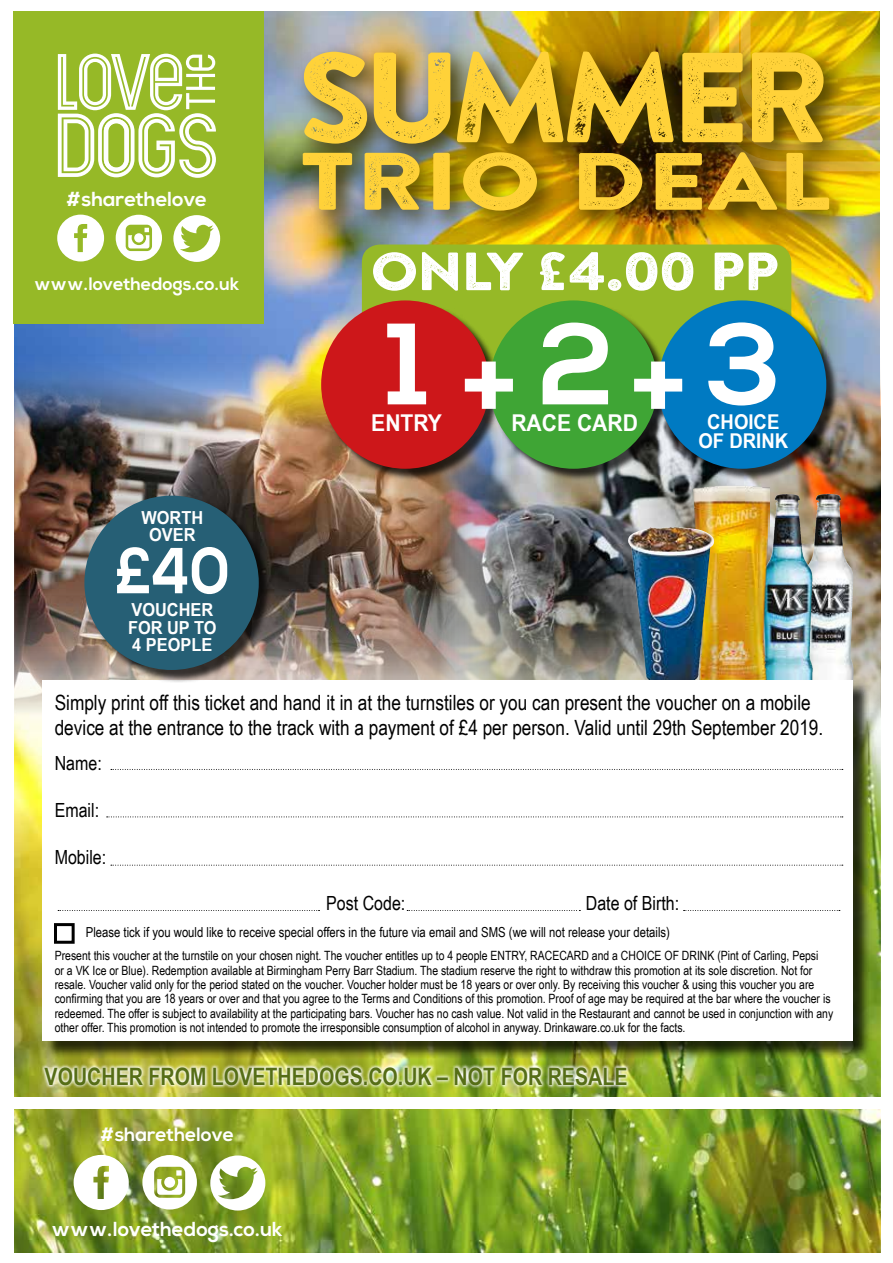
<style>
.page{position:relative;width:893px;height:1263px;background:#fff}
.page>*{position:absolute;margin:0;border:0;box-sizing:border-box;transform-origin:0 0}
.t1{font:127.65px "Brandon Printed One";letter-spacing:-.1em;color:#ffd239;scale:1.05 1}
.t2{font:700 115.35px "Nexa";color:#fff}
.t3{font:81px "Brandon Printed One";letter-spacing:-.03em;color:#ffd239;scale:1.27 1}
.t4{font:700 64.8px "Nexa";color:#fff;scale:.89 1}
.t5{font:53.55px "Brandon Printed One";letter-spacing:-.06em;color:#fff;scale:1.11 1}
.t6{font:700 24px "Arial Narrow";color:#566e16}
.t7{font:700 23.25px "Arial Narrow";color:#fff;scale:1.11 1}
.t8{font:21px/25.2px "Arial Narrow";color:#000}
.t9{font:700 20.4px "Arial Narrow";color:#fff;scale:1.11 1}
.t10{font:700 20.25px "Nexa";color:#fff}
.t11{font:19.5px "Arial Narrow";color:#000}
.t12{font:700 19.2px "Nexa";color:#fff}
.t13{font:700 18px/17.2px "Arial Narrow";color:#fff;text-align:center;scale:1.11 1}
.t14{font:700 18px "Nexa";color:#fff}
.t15{font:13.8px "Arial Narrow";color:#000}
.t16{font:12.75px/14.4px "Arial Narrow";color:#000}
</style>
<div class="page">
<img style="left:15px;top:12px;width:864px;height:342px">
<img style="left:15px;top:347px;width:348px;height:211px">
<img style="left:363px;top:354px;width:517px;height:204px">
<img style="left:14px;top:558px;width:866px;height:694px">
<div style="left:14px;top:12px;width:250px;height:312px;background:#96b927"></div>
<svg style="left:173px;top:215px;width:47px;height:47px"></svg>
<svg style="left:57px;top:215px;width:47px;height:46px"></svg>
<svg style="left:116px;top:215px;width:46px;height:46px"></svg>
<svg style="left:58px;top:54px;width:158px;height:124px"></svg>
<div style="left:362px;top:244px;width:429px;height:149px;background:#96b927;border-radius:18px"></div>
<svg style="left:708px;top:11px;width:172px;height:162px;background:#d9b817"></svg>
<img style="left:813px;top:494px;width:40px;height:186px">
<img style="left:769px;top:494px;width:44px;height:186px">
<img style="left:693px;top:484px;width:76px;height:196px">
<img style="left:626px;top:527px;width:88px;height:153px">
<div style="left:45px;top:683px;width:827px;height:376px;background:#000;opacity:.75"></div>
<div style="left:42px;top:680px;width:811px;height:361px;background:#fff"></div>
<svg style="left:111px;top:769px;width:732px;height:1px"></svg>
<svg style="left:107px;top:816px;width:736px;height:1px"></svg>
<svg style="left:111px;top:865px;width:732px;height:1px"></svg>
<svg style="left:58px;top:910px;width:262px;height:1px"></svg>
<svg style="left:407px;top:910px;width:173px;height:1px"></svg>
<svg style="left:684px;top:910px;width:156px;height:1px"></svg>
<div style="left:54px;top:923px;width:21px;height:21px;border:3px solid #000"></div>
<img style="left:41px;top:1063px;width:589px;height:25px">
<svg style="left:210px;top:1155px;width:55px;height:55px"></svg>
<svg style="left:74px;top:1155px;width:55px;height:55px"></svg>
<svg style="left:142px;top:1155px;width:55px;height:54px"></svg>
<div style="left:323px;top:302px;width:179px;height:179px;background:#000;opacity:.75"></div>
<div style="left:321px;top:300px;width:168px;height:169px;background:#cd171a;border-radius:50%"></div>
<div style="left:491px;top:302px;width:179px;height:179px;background:#000;opacity:.75"></div>
<div style="left:489px;top:300px;width:169px;height:169px;background:#3fa535;border-radius:50%"></div>
<div style="left:660px;top:302px;width:179px;height:179px;background:#000;opacity:.75"></div>
<div style="left:658px;top:300px;width:168px;height:169px;background:#007ac2;border-radius:50%"></div>
<div style="left:86px;top:498px;width:186px;height:185px;background:#000;opacity:.75"></div>
<div style="left:84px;top:496px;width:175px;height:174px;background:#265f75;border-radius:50%"></div>
<img style="left:292px;top:41px;width:565px;height:197px">
<div style="left:5px;top:1097px;width:882px;height:11px;background:#fff"></div>
<h3 class="t10" style="left:67px;top:187px;width:142px">#sharethelove</h3>
<h3 class="t14" style="left:35px;top:274px;width:206px">www.lovethedogs.co.uk</h3>
<h3 class="t13" style="left:141px;top:508px;width:57px">WORTH<br>OVER</h3>
<h3 class="t4" style="left:115px;top:533px;width:131px">£40</h3>
<h3 class="t13" style="left:128px;top:600px;width:81px;text-align:left">VOUCHER<br>FOR UP TO<br>4 PEOPLE</h3>
<h1 class="t1" style="left:295px;top:17px;width:513px">SUMMER</h1>
<h3 class="t3" style="left:297px;top:130px;width:423px">TRIO DEAL</h3>
<h3 class="t5" style="left:369px;top:238px;width:372px">ONLY £4.00 PP</h3>
<h2 class="t2" style="left:538px;top:298px;width:246px">2 3</h2>
<h3 class="t9" style="left:707px;top:406px;width:67px">CHOICE</h3>
<h2 class="t2" style="left:387px;top:298px;width:44px">1</h2>
<h3 class="t7" style="left:371px;top:405px;width:65px">ENTRY</h3>
<h3 class="t7" style="left:511px;top:405px;width:116px">RACE CARD</h3>
<h2 class="t2" style="left:463px;top:319px;width:225px">+ +</h2>
<h3 class="t9" style="left:698px;top:426px;width:82px">OF DRINK</h3>
<h3 class="t8" style="left:55px;top:689px;width:770px">Simply print off this ticket and hand it in at the turnstiles or you can present the voucher on a mobile device at the entrance to the track with a payment of £4 per person. Valid until 29th September 2019.</h3>
<h3 class="t11" style="left:55px;top:749px;width:49px">Name:</h3>
<h3 class="t11" style="left:55px;top:796px;width:46px">Email:</h3>
<h3 class="t11" style="left:55px;top:842px;width:53px">Mobile:</h3>
<h3 class="t11" style="left:326px;top:889px;width:81px">Post Code:</h3>
<h3 class="t11" style="left:586px;top:889px;width:95px">Date of Birth:</h3>
<p class="t15" style="left:86px;top:922px;width:586px">Please tick if you would like to receive special offers in the future via email and SMS (we will not release your details)</p>
<p class="t16" style="left:55px;top:948px;width:780px">Present this voucher at the turnstile on your chosen night. The voucher entitles up to 4 people ENTRY, RACECARD and a CHOICE OF DRINK (Pint of Carling, Pepsi<br>or a VK Ice or Blue). Redemption available at Birmingham Perry Barr Stadium. The stadium reserve the right to withdraw this promotion at its sole discretion. Not for resale. Voucher valid only for the period stated on the voucher. Voucher holder must be 18 years or over only. By receiving this voucher &amp; using this voucher you are confirming that you are 18 years or over and that you agree to the Terms and Conditions of this promotion. Proof of age may be required at the bar where the voucher is redeemed. The offer is subject to availability at the participating bars. Voucher has no cash value. Not valid in the Restaurant and cannot be used in conjunction with any other offer. This promotion is not intended to promote the irresponsible consumption of alcohol in anyway. Drinkaware.co.uk for the facts.</p>
<h3 class="t6" style="left:45px;top:1058px;width:584px">VOUCHER FROM LOVETHEDOGS.CO.UK – NOT FOR RESALE</h3>
<h3 class="t12" style="left:101px;top:1124px;width:135px">#sharethelove</h3>
<h3 class="t10" style="left:52px;top:1217px;width:232px">www.lovethedogs.co.uk</h3>
</div>
